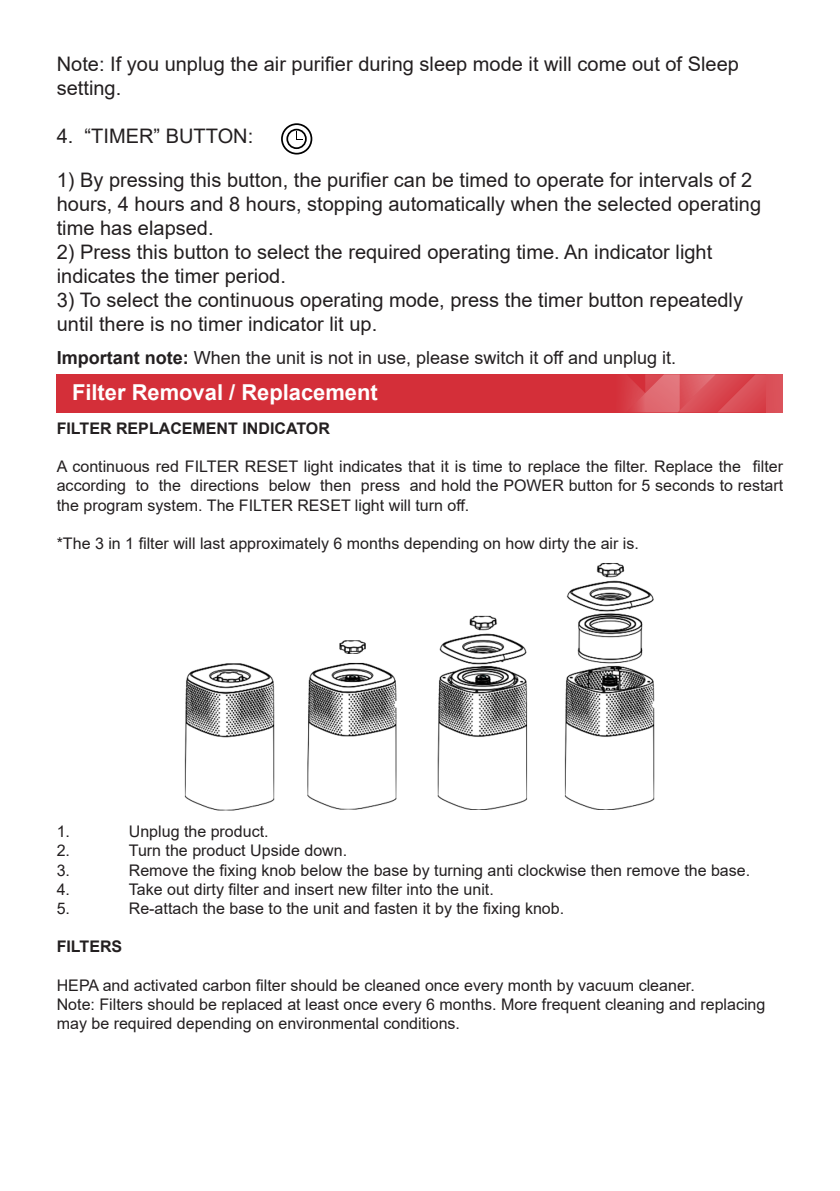
<style>
.page{position:relative;width:840px;height:1191px;background:#fff}
.page>*{position:absolute;margin:0;border:0;box-sizing:border-box;transform-origin:0 0}
.t1{font:700 22px "Arial";color:#fff}
.t2{font:20px/24px "Arial";color:#231f20}
.t3{font:18px "Arial";color:#231f20}
.t4{font:16px/19.2px "Arial";color:#231f20;text-align:justify}
.t5{font:700 16px "Arial";color:#231f20}
.s1{font-weight:700}
</style>
<div class="page">
<div style="left:57px;top:374px;width:725px;height:38px;background:#d42f39"></div>
<div style="left:765px;top:374px;width:17px;height:38px;background:#da5058"></div>
<svg style="left:624px;top:374px;width:141px;height:38px;background:#da525a"></svg>
<img style="left:184px;top:563px;width:471px;height:248px">
<svg style="left:296px;top:132px;width:6px;height:8px"></svg>
<div style="left:281px;top:123px;width:31px;height:31px;border:2px solid #000;border-radius:50%"></div>
<div style="left:286px;top:129px;width:20px;height:20px;border:2px solid #000;border-radius:50%"></div>
<p class="t2" style="left:57px;top:52px;width:683px">Note: If you unplug the air purifier during sleep mode it will come out of Sleep setting.</p>
<p class="t2" style="left:57px;top:124px;width:198px">4. “TIMER” BUTTON:</p>
<p class="t2" style="left:57px;top:167px;width:705px">1) By pressing this button, the purifier can be timed to operate for intervals of 2 hours, 4 hours and 8 hours, stopping automatically when the selected operating time has elapsed.</p>
<p class="t2" style="left:57px;top:239px;width:656px">2) Press this button to select the required operating time. An indicator light indicates the timer period.</p>
<p class="t2" style="left:57px;top:287px;width:687px">3) To select the continuous operating mode, press the timer button repeatedly until there is no timer indicator lit up.</p>
<p class="t3" style="left:57px;top:345px;width:620px"><span class="s1">Important note:</span> When the unit is not in use, please switch it off and unplug it.</p>
<p class="t1" style="left:72px;top:377px;width:307px">Filter Removal / Replacement</p>
<p class="t5" style="left:57px;top:417px;width:274px">FILTER REPLACEMENT INDICATOR</p>
<p class="t4" style="left:57px;top:457px;width:727px">A continuous red FILTER RESET light indicates that it is time to replace the filter. Replace the filter according to the directions below then press and hold the POWER button for 5 seconds to restart the program system. The FILTER RESET light will turn off.</p>
<p class="t4" style="left:57px;top:534px;width:583px">*The 3 in 1 filter will last approximately 6 months depending on how dirty the air is.</p>
<p class="t4" style="left:57px;top:822px;width:15px">1.</p>
<p class="t4" style="left:129px;top:822px;width:141px">Unplug the product.</p>
<p class="t4" style="left:57px;top:841px;width:15px">2.</p>
<p class="t4" style="left:129px;top:841px;width:220px">Turn the product Upside down.</p>
<p class="t4" style="left:57px;top:860px;width:15px">3.</p>
<p class="t4" style="left:129px;top:860px;width:622px">Remove the fixing knob below the base by turning anti clockwise then remove the base.</p>
<p class="t4" style="left:57px;top:879px;width:15px">4.</p>
<p class="t4" style="left:129px;top:879px;width:366px">Take out dirty filter and insert new filter into the unit.</p>
<p class="t4" style="left:57px;top:898px;width:15px">5.</p>
<p class="t4" style="left:129px;top:898px;width:436px">Re-attach the base to the unit and fasten it by the fixing knob.</p>
<p class="t5" style="left:57px;top:935px;width:67px">FILTERS</p>
<p class="t4" style="left:57px;top:975px;width:639px">HEPA and activated carbon filter should be cleaned once every month by vacuum cleaner.</p>
<p class="t4" style="left:57px;top:994px;width:709px">Note: Filters should be replaced at least once every 6 months. More frequent cleaning and replacing may be required depending on environmental conditions.</p>
</div>
